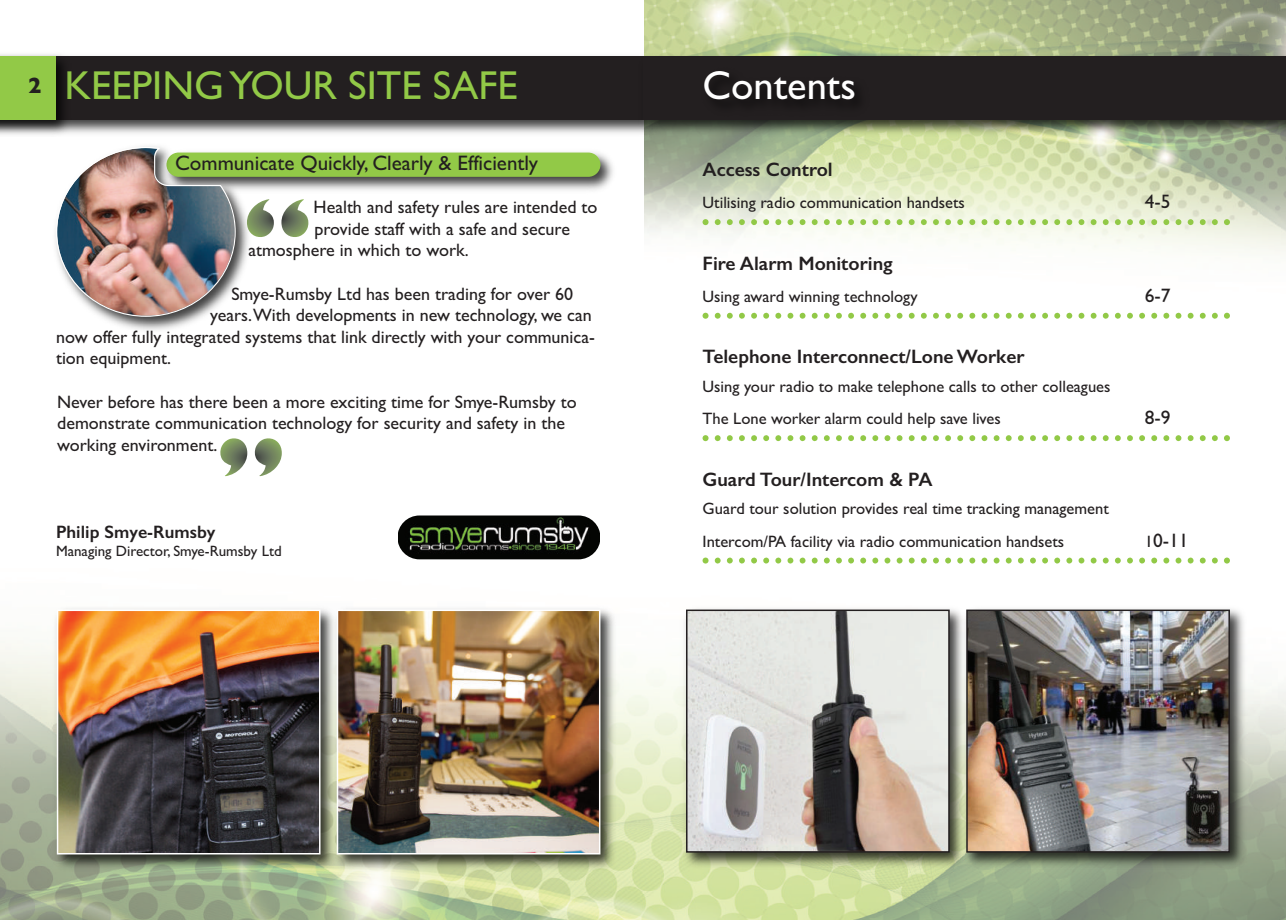
<style>
.page{position:relative;width:1286px;height:920px;background:#fff}
.page>*{position:absolute;margin:0;border:0;box-sizing:border-box;transform-origin:0 0}
.t1{font:40.5px "Gill Sans";color:#92c947}
.t2{font:40.5px "Gill Sans";color:#fff}
.t3{font:700 22.5px "Gill Sans";color:#231f20}
.t4{font:21px "Gill Sans";color:#231f20}
.t5{font:600 19.5px "Gill Sans";color:#231f20}
.t6{font:19.5px "Gill Sans";color:#231f20}
.t7{font:18px/21.6px "Gill Sans";color:#231f20}
.t8{font:600 18px "Gill Sans";color:#231f20}
.t9{font:16.5px/32.4px "Gill Sans";color:#231f20}
.t10{font:15px "Gill Sans";color:#231f20}
.s1{font-size:16.5px}
</style>
<div class="page">
<img style="left:645px;top:0;width:641px;height:442px">
<img style="left:255px;top:152px;width:358px;height:38px">
<div style="left:166px;top:153px;width:434px;height:24px;background:#92c947;border-radius:12px"></div>
<img style="left:75px;top:56px;width:561px;height:78px">
<div style="left:0;top:57px;width:643px;height:63px;background:#231f20"></div>
<img style="left:55px;top:146px;width:200px;height:184px">
<img style="left:56px;top:147px;width:180px;height:170px">
<svg style="left:247px;top:199px;width:61px;height:38px"></svg>
<svg style="left:220px;top:438px;width:62px;height:38px"></svg>
<img style="left:0;top:641px;width:1286px;height:279px">
<img style="left:50px;top:608px;width:280px;height:266px">
<img style="left:60px;top:613px;width:257px;height:238px">
<div style="left:57px;top:610px;width:263px;height:244px;border:2px solid #fff"></div>
<img style="left:330px;top:608px;width:290px;height:266px">
<img style="left:340px;top:613px;width:257px;height:238px">
<div style="left:337px;top:610px;width:263px;height:244px;border:2px solid #fff"></div>
<img style="left:679px;top:608px;width:280px;height:264px">
<img style="left:689px;top:613px;width:257px;height:237px">
<div style="left:686px;top:610px;width:263px;height:243px;border:2px solid #231f20"></div>
<img style="left:959px;top:609px;width:290px;height:263px">
<img style="left:969px;top:613px;width:258px;height:237px">
<div style="left:966px;top:610px;width:264px;height:243px;border:2px solid #231f20"></div>
<svg style="left:702px;top:219px;width:528px;height:6px;background:#cee5ab"></svg>
<svg style="left:702px;top:313px;width:528px;height:6px"></svg>
<svg style="left:702px;top:435px;width:528px;height:6px"></svg>
<svg style="left:702px;top:558px;width:528px;height:6px"></svg>
<img style="left:0;top:54px;width:75px;height:81px">
<div style="left:0;top:56px;width:55px;height:63px;background:#92c947"></div>
<img style="left:398px;top:515px;width:201px;height:44px;border-radius:22px">
<img style="left:636px;top:51px;width:650px;height:89px">
<div style="left:643px;top:57px;width:643px;height:63px;background:#231f20"></div>
<img style="left:679px;top:50px;width:570px;height:94px">
<h1 class="t1" style="left:65px;top:62px;width:455px">KEEPINGYOUR SITE SAFE</h1>
<p class="t3" style="left:28px;top:72px;width:15px">2</p>
<h1 class="t2" style="left:702px;top:62px;width:155px">Contents</h1>
<p class="t4" style="left:175px;top:151px;width:364px">Communicate Quickly, Clearly &amp; Efficiently</p>
<p class="t7" style="left:314px;top:196px;width:285px">Health and safety rules are intended to</p>
<p class="t7" style="left:314px;top:218px;width:257px">provide staff with a safe and secure</p>
<p class="t7" style="left:248px;top:239px;width:222px">atmosphere in which to work.</p>
<p class="t7" style="left:231px;top:283px;width:343px">Smye-Rumsby Ltd has been trading for over 60</p>
<p class="t7" style="left:210px;top:304px;width:383px">years.With developments in new technology, we can</p>
<p class="t7" style="left:56px;top:326px;width:540px">now offer fully integrated systems that link directly with your communica-</p>
<p class="t7" style="left:56px;top:347px;width:116px">tion equipment.</p>
<p class="t7" style="left:57px;top:391px;width:521px">Never before has there been a more exciting time for Smye-Rumsby to demonstrate communication technology for security and safety in the working environment.</p>
<p class="t8" style="left:56px;top:521px;width:161px">Philip Smye-Rumsby</p>
<p class="t10" style="left:56px;top:542px;width:227px">Managing Director, Smye-Rumsby Ltd</p>
<p class="t5" style="left:702px;top:158px;width:132px">Access Control</p>
<p class="t9" style="left:702px;top:186px;width:264px">Utilising radio communication handsets</p>
<p class="t6" style="left:1145px;top:190px;width:27px">4-5</p>
<p class="t5" style="left:702px;top:251px;width:192px">Fire Alarm Monitoring</p>
<p class="t9" style="left:702px;top:280px;width:217px">Using award winning technology</p>
<p class="t6" style="left:1145px;top:284px;width:27px">6-7</p>
<p class="t5" style="left:702px;top:345px;width:323px">Telephone Interconnect/Lone Worker</p>
<p class="t9" style="left:702px;top:370px;width:409px">Using your radio to make telephone calls to other colleagues<br>The Lone worker alarm could help save lives</p>
<p class="t5" style="left:702px;top:467px;width:232px">Guard Tour/Intercom &amp; PA</p>
<p class="t9" style="left:702px;top:492px;width:408px">Guard tour solution provides real time tracking management<br>Intercom/PA facility via radio communication handsets</p>
<p class="t6" style="left:1145px;top:406px;width:27px">8-9</p>
<p class="t6" style="left:1145px;top:529px;width:45px"><span class="s1">1</span>0-11</p>
</div>
